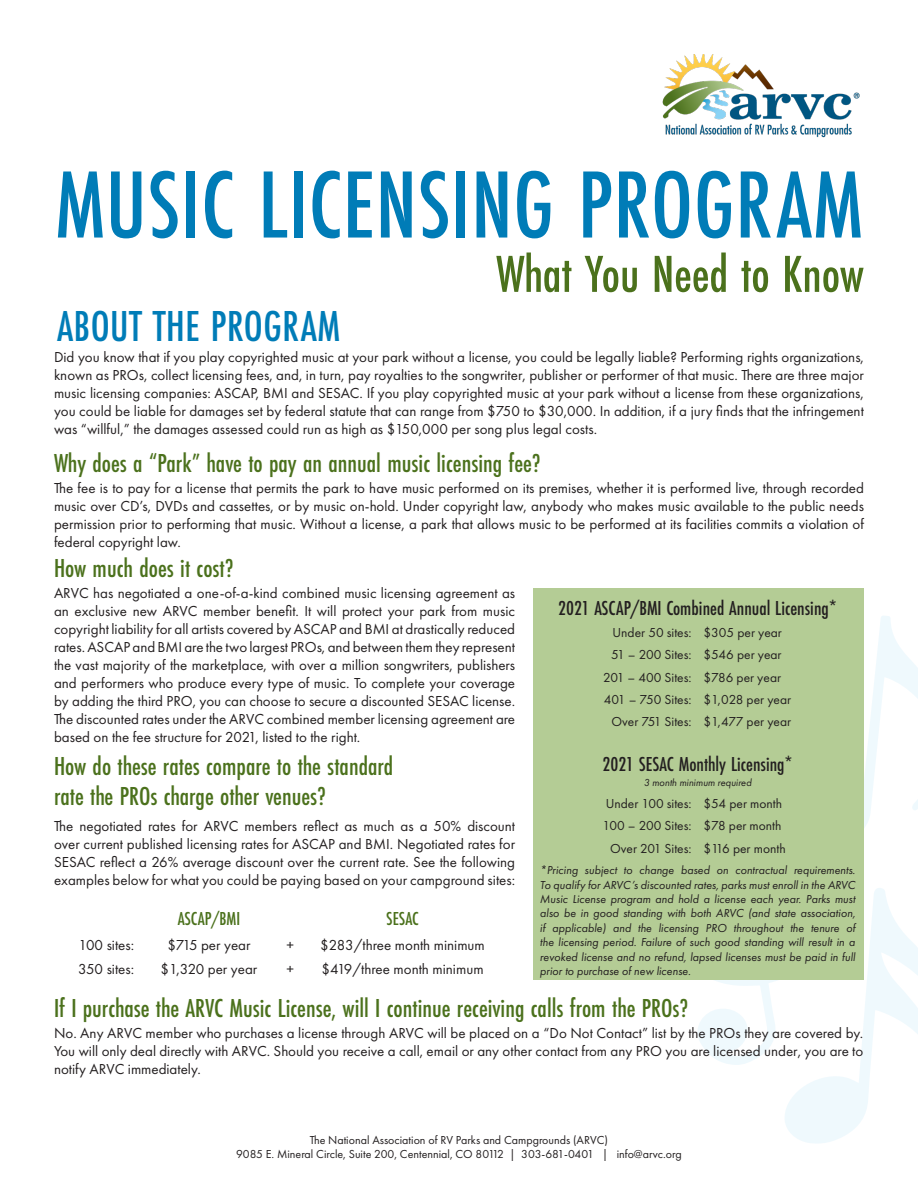
<style>
.page{position:relative;width:918px;height:1188px;background:#fff}
.page>*{position:absolute;margin:0;border:0;box-sizing:border-box;transform-origin:0 0}
.t1{font:500 99px "Futura PT Cond";letter-spacing:.01em;color:#007cb7}
.t2{font:500 54px "Futura PT Cond";color:#4b711c}
.t3{font:500 45px "Futura PT Cond";letter-spacing:.01em;color:#007cb7}
.t4{font:500 27px/30px "Futura PT Cond";color:#4b711c}
.t5{font:500 21px "Futura PT Cond";color:#231f20}
.t6{font:500 19.5px "Futura PT Cond";color:#4b711c}
.t7{font:15px/18px "Futura PT";color:#231f20;text-align:justify}
.t8{font:13.5px "Futura PT";color:#231f20}
.t9{font:italic 12px/14.4px "Futura PT";color:#231f20;text-align:justify}
.t10{font:12px "Futura PT";color:#231f20}
.t11{font:italic 10.5px "Futura PT";color:#231f20}
</style>
<div class="page">
<svg style="left:698px;top:980px;width:79px;height:85px"></svg>
<svg style="left:863px;top:615px;width:55px;height:235px"></svg>
<svg style="left:785px;top:886px;width:133px;height:257px"></svg>
<div style="left:533px;top:588px;width:330px;height:392px;background:#b4cc95"></div>
<img style="left:662px;top:54px;width:198px;height:84px">
<p class="t1" style="left:55px;top:146px;width:809px">MUSIC LICENSING PROGRAM</p>
<p class="t2" style="left:496px;top:242px;width:369px">What You Need to Know</p>
<p class="t3" style="left:57px;top:299px;width:285px">ABOUT THE PROGRAM</p>
<p class="t7" style="left:54px;top:348px;width:812px">Did you know that if you play copyrighted music at your park without a license, you could be legally liable? Performing rights organizations, known as PROs, collect licensing fees, and, in turn, pay royalties to the songwriter, publisher or performer of that music. There are three major music licensing companies: ASCAP, BMI and SESAC. If you play copyrighted music at your park without a license from these organizations, you could be liable for damages set by federal statute that can range from $750 to $30,000. In addition, if a jury finds that the infringement was “willful,” the damages assessed could run as high as $150,000 per song plus legal costs.</p>
<p class="t4" style="left:54px;top:448px;width:488px">Why does a “Park” have to pay an annual music licensing fee?</p>
<p class="t7" style="left:54px;top:479px;width:812px">The fee is to pay for a license that permits the park to have music performed on its premises, whether it is performed live, through recorded music over CD’s, DVDs and cassettes, or by music on-hold. Under copyright law, anybody who makes music available to the public needs permission prior to performing that music. Without a license, a park that allows music to be performed at its facilities commits a violation of federal copyright law.</p>
<p class="t4" style="left:54px;top:553px;width:181px">How much does it cost?</p>
<p class="t7" style="left:54px;top:584px;width:463px">ARVC has negotiated a one-of-a-kind combined music licensing agreement as an exclusive new ARVC member benefit. It will protect your park from music copyright liability for all artists covered by ASCAP and BMI at drastically reduced rates. ASCAP and BMI are the two largest PROs, and between them they represent the vast majority of the marketplace, with over a million songwriters, publishers and performers who produce every type of music. To complete your coverage by adding the third PRO, you can choose to secure a discounted SESAC license.<br>The discounted rates under the ARVC combined member licensing agreement are based on the fee structure for 2021, listed to the right.</p>
<p class="t4" style="left:54px;top:751px;width:341px">How do these rates compare to the standard rate the PROs charge other venues?</p>
<p class="t7" style="left:54px;top:817px;width:463px">The negotiated rates for ARVC members reflect as much as a 50% discount over current published licensing rates for ASCAP and BMI. Negotiated rates for SESAC reflect a 26% average discount over the current rate. See the following examples below for what you could be paying based on your campground sites:</p>
<p class="t6" style="left:178px;top:907px;width:64px">ASCAP/BMI</p>
<p class="t6" style="left:386px;top:907px;width:34px">SESAC</p>
<p class="t7" style="left:79px;top:936px;width:57px">100 sites:</p>
<p class="t7" style="left:167px;top:936px;width:85px">$715 per year</p>
<p class="t7" style="left:287px;top:936px;width:9px">+</p>
<p class="t7" style="left:320px;top:936px;width:166px">$283/three month minimum</p>
<p class="t7" style="left:78px;top:959px;width:58px">350 sites:</p>
<p class="t7" style="left:161px;top:959px;width:98px">$1,320 per year</p>
<p class="t7" style="left:287px;top:959px;width:9px">+</p>
<p class="t7" style="left:322px;top:959px;width:164px">$419/three month minimum</p>
<p class="t5" style="left:558px;top:596px;width:280px">2021 ASCAP/BMI Combined Annual Licensing*</p>
<p class="t8" style="left:613px;top:625px;width:81px">Under 50 sites:</p>
<p class="t8" style="left:704px;top:625px;width:80px">$305 per year</p>
<p class="t8" style="left:611px;top:647px;width:82px">51 – 200 Sites:</p>
<p class="t8" style="left:704px;top:647px;width:80px">$546 per year</p>
<p class="t8" style="left:603px;top:669px;width:90px">201 – 400 Sites:</p>
<p class="t8" style="left:704px;top:669px;width:79px">$786 per year</p>
<p class="t8" style="left:604px;top:692px;width:89px">401 – 750 Sites:</p>
<p class="t8" style="left:704px;top:692px;width:89px">$1,028 per year</p>
<p class="t8" style="left:611px;top:714px;width:82px">Over 751 Sites:</p>
<p class="t8" style="left:704px;top:714px;width:89px">$1,477 per year</p>
<p class="t5" style="left:603px;top:752px;width:192px">2021 SESAC Monthly Licensing*</p>
<p class="t11" style="left:644px;top:776px;width:109px">3 month minimum required</p>
<p class="t8" style="left:606px;top:795px;width:87px">Under 100 sites:</p>
<p class="t8" style="left:704px;top:795px;width:80px">$54 per month</p>
<p class="t8" style="left:603px;top:818px;width:91px">100 – 200 Sites:</p>
<p class="t8" style="left:704px;top:818px;width:79px">$78 per month</p>
<p class="t8" style="left:610px;top:840px;width:83px">Over 201 Sites:</p>
<p class="t8" style="left:704px;top:840px;width:84px">$116 per month</p>
<p class="t9" style="left:540px;top:863px;width:317px">*Pricing subject to change based on contractual requirements.<br>To qualify for ARVC’s discounted rates, parks must enroll in the ARVC Music License program and hold a license each year. Parks must also be in good standing with both ARVC (and state association, if applicable) and the licensing PRO throughout the tenure of the licensing period. Failure of such good standing will result in a revoked license and no refund, lapsed licenses must be paid in full prior to purchase of new license.</p>
<p class="t4" style="left:54px;top:993px;width:636px">If I purchase the ARVC Music License, will I continue receiving calls from the PROs?</p>
<p class="t7" style="left:54px;top:1024px;width:811px">No. Any ARVC member who purchases a license through ARVC will be placed on a “Do Not Contact” list by the PROs they are covered by.<br>You will only deal directly with ARVC. Should you receive a call, email or any other contact from any PRO you are licensed under, you are to notify ARVC immediately.</p>
<p class="t10" style="left:310px;top:1133px;width:300px">The National Association of RV Parks and Campgrounds (ARVC)</p>
<p class="t10" style="left:236px;top:1147px;width:447px">9085 E. Mineral Circle, Suite 200, Centennial, CO 80112 | 303-681-0401 | info@arvc.org</p>
</div>
